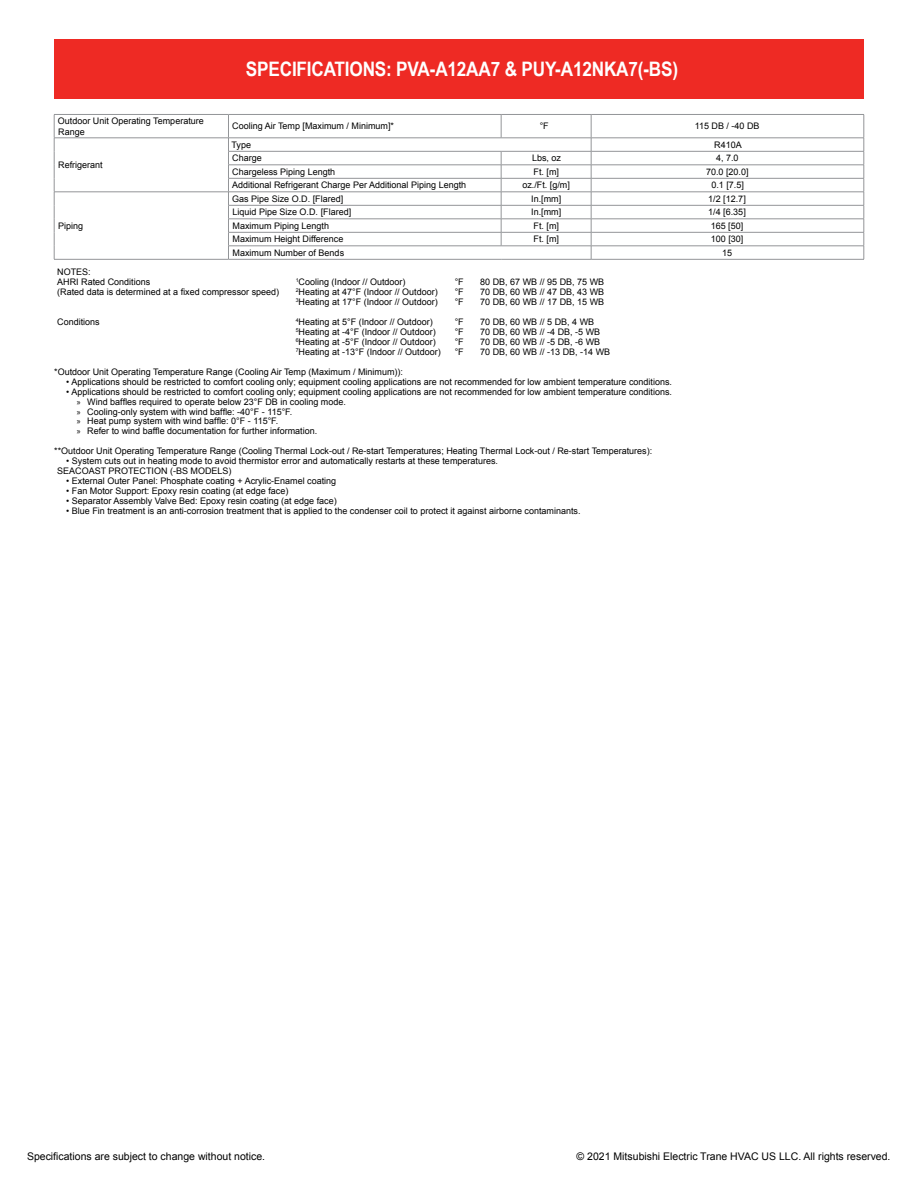
<style>
.page{position:relative;width:918px;height:1188px;background:#fff}
.page>*{position:absolute;margin:0;border:0;box-sizing:border-box;transform-origin:0 0}
.t1{font:700 19.95px "Arial Narrow";letter-spacing:-.01em;color:#fff;scale:1.05 1}
.t2{font:10.5px "Arial";color:#000}
.t3{font:9px/9.9px "Arial";color:#000}
.s1{font-family:"Myriad Pro"}
</style>
<div class="page">
<div style="left:54px;top:39px;width:810px;height:59px;background:#ee2a24"></div>
<svg style="left:864px;top:115px;width:1px;height:144px"></svg>
<hr style="left:54px;top:114px;width:174px;height:1px;background:#939598">
<hr style="left:228px;top:114px;width:273px;height:1px;background:#939598">
<hr style="left:501px;top:114px;width:90px;height:1px;background:#939598">
<svg style="left:501px;top:115px;width:1px;height:23px"></svg>
<hr style="left:591px;top:114px;width:273px;height:1px;background:#939598">
<svg style="left:501px;top:152px;width:1px;height:94px"></svg>
<hr style="left:54px;top:259px;width:174px;height:1px;background:#939598">
<hr style="left:228px;top:259px;width:273px;height:1px;background:#939598">
<hr style="left:501px;top:259px;width:90px;height:1px;background:#939598">
<hr style="left:591px;top:259px;width:273px;height:1px;background:#939598">
<hr style="left:228px;top:138px;width:273px;height:1px;background:#939598">
<hr style="left:501px;top:138px;width:90px;height:1px;background:#939598">
<hr style="left:228px;top:151px;width:273px;height:1px;background:#939598">
<hr style="left:501px;top:151px;width:90px;height:1px;background:#939598">
<hr style="left:228px;top:246px;width:273px;height:1px;background:#939598">
<hr style="left:501px;top:246px;width:90px;height:1px;background:#939598">
<svg style="left:591px;top:115px;width:1px;height:144px"></svg>
<hr style="left:54px;top:138px;width:174px;height:1px;background:#939598">
<hr style="left:54px;top:192px;width:174px;height:1px;background:#939598">
<svg style="left:54px;top:115px;width:1px;height:144px"></svg>
<svg style="left:228px;top:115px;width:1px;height:144px"></svg>
<hr style="left:228px;top:165px;width:273px;height:1px;background:#939598">
<hr style="left:228px;top:178px;width:273px;height:1px;background:#939598">
<hr style="left:228px;top:192px;width:273px;height:1px;background:#939598">
<hr style="left:228px;top:205px;width:273px;height:1px;background:#939598">
<hr style="left:228px;top:219px;width:273px;height:1px;background:#939598">
<hr style="left:228px;top:232px;width:273px;height:1px;background:#939598">
<hr style="left:501px;top:165px;width:90px;height:1px;background:#939598">
<hr style="left:501px;top:178px;width:90px;height:1px;background:#939598">
<hr style="left:501px;top:192px;width:90px;height:1px;background:#939598">
<hr style="left:501px;top:205px;width:90px;height:1px;background:#939598">
<hr style="left:501px;top:219px;width:90px;height:1px;background:#939598">
<hr style="left:501px;top:232px;width:90px;height:1px;background:#939598">
<hr style="left:591px;top:138px;width:273px;height:1px;background:#939598">
<hr style="left:591px;top:151px;width:273px;height:1px;background:#939598">
<hr style="left:591px;top:165px;width:273px;height:1px;background:#939598">
<hr style="left:591px;top:178px;width:273px;height:1px;background:#939598">
<hr style="left:591px;top:192px;width:273px;height:1px;background:#939598">
<hr style="left:591px;top:205px;width:273px;height:1px;background:#939598">
<hr style="left:591px;top:219px;width:273px;height:1px;background:#939598">
<hr style="left:591px;top:232px;width:273px;height:1px;background:#939598">
<hr style="left:591px;top:246px;width:273px;height:1px;background:#939598">
<h1 class="t1" style="left:246px;top:54px;width:413px">SPECIFICATIONS: PVA-A12AA7 &amp; PUY-A12NKA7(-BS)</h1>
<p class="t3" style="left:58px;top:116px;width:147px;line-height:10.8px">Outdoor Unit Operating Temperature<br>Range</p>
<p class="t3" style="left:232px;top:121px;width:163px">Cooling Air Temp [Maximum / Minimum]*</p>
<p class="t3" style="left:540px;top:121px;width:11px">°F</p>
<p class="t3" style="left:695px;top:121px;width:66px">115 DB / -40 DB</p>
<p class="t3" style="left:58px;top:160px;width:46px">Refrigerant</p>
<p class="t3" style="left:232px;top:140px;width:21px">Type</p>
<p class="t3" style="left:714px;top:140px;width:29px">R410A</p>
<p class="t3" style="left:232px;top:153px;width:31px">Charge</p>
<p class="t3" style="left:532px;top:153px;width:31px">Lbs, oz</p>
<p class="t3" style="left:716px;top:153px;width:24px">4, 7.0</p>
<p class="t3" style="left:232px;top:167px;width:105px">Chargeless Piping Length</p>
<p class="t3" style="left:534px;top:167px;width:27px">Ft. [m]</p>
<p class="t3" style="left:706px;top:167px;width:44px">70.0 [20.0]</p>
<p class="t3" style="left:232px;top:180px;width:236px">Additional Refrigerant Charge Per Additional Piping Length</p>
<p class="t3" style="left:522px;top:180px;width:49px">oz./Ft. [g/m]</p>
<p class="t3" style="left:711px;top:180px;width:34px">0.1 [7.5]</p>
<p class="t3" style="left:58px;top:221px;width:27px">Piping</p>
<p class="t3" style="left:232px;top:194px;width:113px">Gas Pipe Size O.D. [Flared]</p>
<p class="t3" style="left:531px;top:194px;width:32px">In.[mm]</p>
<p class="t3" style="left:708px;top:194px;width:39px">1/2 [12.7]</p>
<p class="t3" style="left:233px;top:207px;width:120px">Liquid Pipe Size O.D. [Flared]</p>
<p class="t3" style="left:531px;top:207px;width:32px">In.[mm]</p>
<p class="t3" style="left:708px;top:207px;width:39px">1/4 [6.35]</p>
<p class="t3" style="left:233px;top:221px;width:98px">Maximum Piping Length</p>
<p class="t3" style="left:534px;top:221px;width:27px">Ft. [m]</p>
<p class="t3" style="left:711px;top:221px;width:34px">165 [50]</p>
<p class="t3" style="left:233px;top:234px;width:112px">Maximum Height Difference</p>
<p class="t3" style="left:534px;top:234px;width:27px">Ft. [m]</p>
<p class="t3" style="left:711px;top:234px;width:34px">100 [30]</p>
<p class="t3" style="left:233px;top:248px;width:113px">Maximum Number of Bends</p>
<p class="t3" style="left:722px;top:248px;width:12px">15</p>
<p class="t3" style="left:57px;top:267px;width:95px">NOTES:<br>AHRI Rated Conditions</p>
<p class="t3" style="left:296px;top:277px;width:111px"><sup>1</sup>Cooling (Indoor // Outdoor)</p>
<p class="t3" style="left:455px;top:277px;width:11px">°F</p>
<p class="t3" style="left:480px;top:277px;width:126px">80 DB, 67 WB // 95 DB, 75 WB</p>
<p class="t3" style="left:57px;top:287px;width:224px">(Rated data is determined at a fixed compressor speed)</p>
<p class="t3" style="left:296px;top:287px;width:144px"><sup>2</sup>Heating at 47°F (Indoor // Outdoor)</p>
<p class="t3" style="left:455px;top:287px;width:11px">°F</p>
<p class="t3" style="left:480px;top:287px;width:126px">70 DB, 60 WB // 47 DB, 43 WB</p>
<p class="t3" style="left:296px;top:297px;width:144px"><sup>3</sup>Heating at 17°F (Indoor // Outdoor)</p>
<p class="t3" style="left:455px;top:297px;width:11px">°F</p>
<p class="t3" style="left:480px;top:297px;width:126px">70 DB, 60 WB // 17 DB, 15 WB</p>
<p class="t3" style="left:57px;top:317px;width:44px">Conditions</p>
<p class="t3" style="left:296px;top:317px;width:139px"><sup>4</sup>Heating at 5°F (Indoor // Outdoor)</p>
<p class="t3" style="left:455px;top:317px;width:11px">°F</p>
<p class="t3" style="left:480px;top:317px;width:116px">70 DB, 60 WB // 5 DB, 4 WB</p>
<p class="t3" style="left:296px;top:327px;width:142px"><sup>5</sup>Heating at -4°F (Indoor // Outdoor)</p>
<p class="t3" style="left:455px;top:327px;width:11px">°F</p>
<p class="t3" style="left:480px;top:327px;width:122px">70 DB, 60 WB // -4 DB, -5 WB</p>
<p class="t3" style="left:296px;top:337px;width:142px"><sup>6</sup>Heating at -5°F (Indoor // Outdoor)</p>
<p class="t3" style="left:455px;top:337px;width:11px">°F</p>
<p class="t3" style="left:480px;top:337px;width:122px">70 DB, 60 WB // -5 DB, -6 WB</p>
<p class="t3" style="left:296px;top:347px;width:147px"><sup>7</sup>Heating at -13°F (Indoor // Outdoor)</p>
<p class="t3" style="left:455px;top:347px;width:11px">°F</p>
<p class="t3" style="left:480px;top:347px;width:132px">70 DB, 60 WB // -13 DB, -14 WB</p>
<p class="t3" style="left:54px;top:367px;width:350px">*Outdoor Unit Operating Temperature Range (Cooling Air Temp (Maximum / Minimum)):</p>
<p class="t3" style="left:66px;top:377px;width:607px">• Applications should be restricted to comfort cooling only; equipment cooling applications are not recommended for low ambient temperature conditions.</p>
<p class="t3" style="left:77px;top:387px;width:597px;text-indent:-11px">• Applications should be restricted to comfort cooling only; equipment cooling applications are not recommended for low ambient temperature conditions. <span class="s1">»</span> Wind baffles required to operate below 23°F DB in cooling mode.<br><span class="s1">»</span> Cooling-only system with wind baffle: -40°F - 115°F.<br><span class="s1">»</span> Heat pump system with wind baffle: 0°F - 115°F.<br><span class="s1">»</span> Refer to wind baffle documentation for further information.</p>
<p class="t3" style="left:54px;top:446px;width:599px">**Outdoor Unit Operating Temperature Range (Cooling Thermal Lock-out / Re-start Temperatures; Heating Thermal Lock-out / Re-start Temperatures):</p>
<p class="t3" style="left:57px;top:456px;width:442px;text-indent:9px">• System cuts out in heating mode to avoid thermistor error and automatically restarts at these temperatures.<br>SEACOAST PROTECTION (-BS MODELS)</p>
<p class="t3" style="left:66px;top:476px;width:272px">• External Outer Panel: Phosphate coating + Acrylic-Enamel coating</p>
<p class="t3" style="left:66px;top:486px;width:224px">• Fan Motor Support: Epoxy resin coating (at edge face)</p>
<p class="t3" style="left:66px;top:496px;width:272px">• Separator Assembly Valve Bed: Epoxy resin coating (at edge face)</p>
<p class="t3" style="left:66px;top:506px;width:516px">• Blue Fin treatment is an anti-corrosion treatment that is applied to the condenser coil to protect it against airborne contaminants.</p>
<p class="t2" style="left:27px;top:1149px;width:240px">Specifications are subject to change without notice.</p>
<p class="t2" style="left:577px;top:1149px;width:315px">© 2021 Mitsubishi Electric Trane HVAC US LLC. All rights reserved.</p>
</div>
